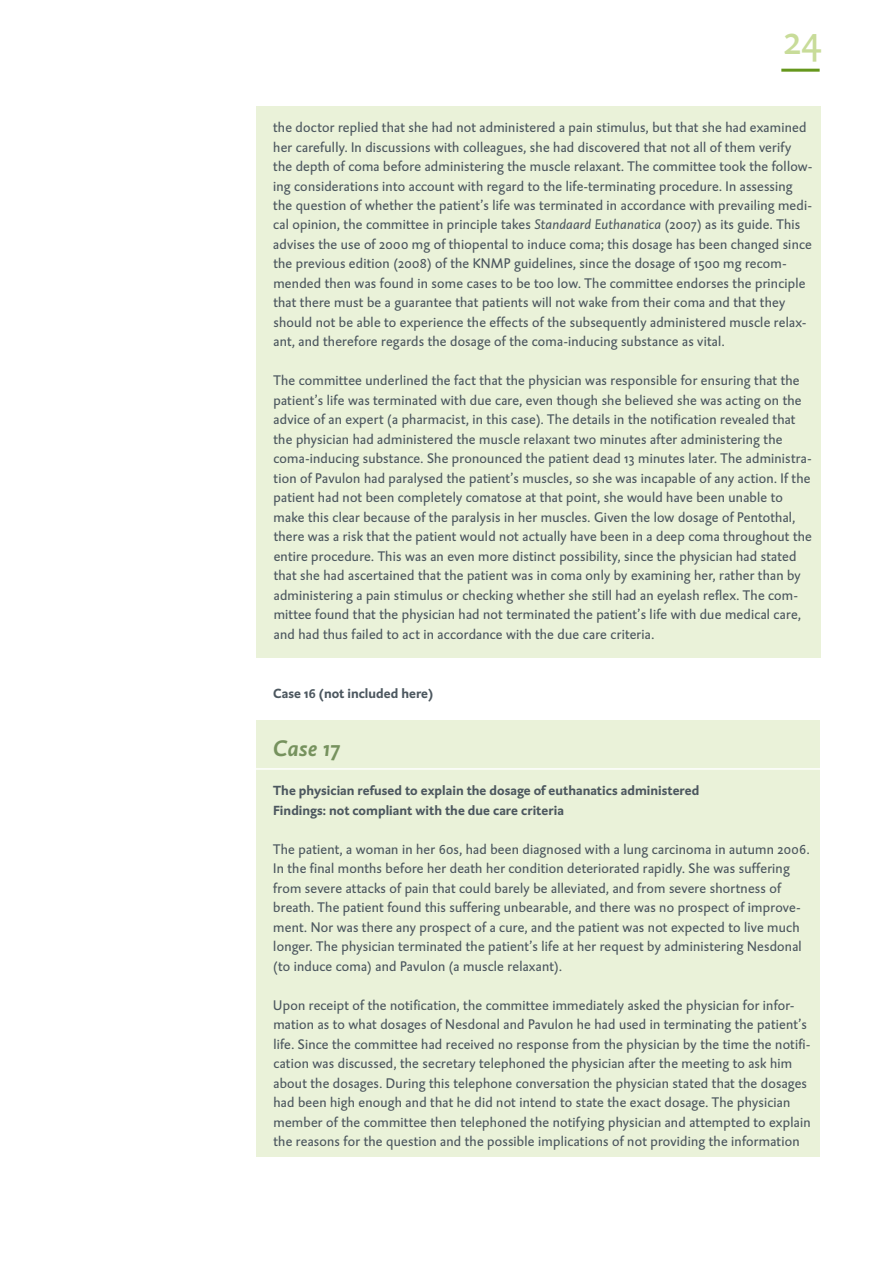
<style>
.page{position:relative;width:893px;height:1263px;background:#fff}
.page>*{position:absolute;margin:0;border:0;box-sizing:border-box;transform-origin:0 0}
.t1{font:42px "DTL Caspari ST";color:#c8dc99}
.t2{font:italic 700 22.5px "DTL Caspari ST";letter-spacing:.015em;color:#76925e}
.t3{font:14.25px/19.5px "DTL Caspari ST";letter-spacing:.015em;color:#4c575f}
.t4{font:700 13.5px/19.5px "DTL Caspari ST";color:#4c575f}
.s1{font-style:italic}
</style>
<div class="page">
<hr style="left:781px;top:69px;width:39px;height:3px;background:#65971c">
<div style="left:256px;top:106px;width:565px;height:552px;background:#eaf2d9"></div>
<div style="left:256px;top:720px;width:564px;height:437px;background:#eaf2d9"></div>
<hr style="left:250px;top:768px;width:578px;height:2px;background:#fff">
<h1 class="t1" style="left:783px;top:14px;width:41px">24</h1>
<p class="t3" style="left:273px;top:117px;width:541px">the doctor replied that she had not administered a pain stimulus, but that she had examined her carefully. In discussions with colleagues, she had discovered that not all of them verify the depth of coma before administering the muscle relaxant. The committee took the follow&shy;ing considerations into account with regard to the life-terminating procedure. In assessing the question of whether the patient’s life was terminated in accordance with prevailing medi&shy;cal opinion, the committee in principle takes <span class="s1">Standaard Euthanatica</span> (2007) as its guide. This advises the use of 2000 mg of thiopental to induce coma; this dosage has been changed since the previous edition (2008) of the KNMP guidelines, since the dosage of 1500 mg recom&shy;mended then was found in some cases to be too low. The committee endorses the principle that there must be a guarantee that patients will not wake from their coma and that they should not be able to experience the effects of the subsequently administered muscle relax&shy;ant, and therefore regards the dosage of the coma-inducing substance as vital.</p>
<p class="t3" style="left:273px;top:371px;width:540px">The committee underlined the fact that the physician was responsible for ensuring that the patient’s life was terminated with due care, even though she believed she was acting on the advice of an expert (a pharmacist, in this case). The details in the notification revealed that the physician had administered the muscle relaxant two minutes after administering the coma-inducing substance. She pronounced the patient dead 13 minutes later. The administra&shy;tion of Pavulon had paralysed the patient’s muscles, so she was incapable of any action. If the patient had not been completely comatose at that point, she would have been unable to make this clear because of the paralysis in her muscles. Given the low dosage of Pentothal, there was a risk that the patient would not actually have been in a deep coma throughout the entire procedure. This was an even more distinct possibility, since the physician had stated that she had ascertained that the patient was in coma only by examining her, rather than by administering a pain stimulus or checking whether she still had an eyelash reflex. The com&shy;mittee found that the physician had not terminated the patient’s life with due medical care, and had thus failed to act in accordance with the due care criteria.</p>
<p class="t4" style="left:273px;top:683px;width:162px">Case 16 (not included here)</p>
<h2 class="t2" style="left:273px;top:734px;width:69px">Case 17</h2>
<p class="t4" style="left:273px;top:780px;width:428px">The physician refused to explain the dosage of euthanatics administered<br>Findings: not compliant with the due care criteria</p>
<p class="t3" style="left:273px;top:839px;width:538px">The patient, a woman in her 60s, had been diagnosed with a lung carcinoma in autumn 2006.<br>In the final months before her death her condition deteriorated rapidly. She was suffering from severe attacks of pain that could barely be alleviated, and from severe shortness of breath. The patient found this suffering unbearable, and there was no prospect of improve&shy;ment. Nor was there any prospect of a cure, and the patient was not expected to live much longer. The physician terminated the patient’s life at her request by administering Nesdonal (to induce coma) and Pavulon (a muscle relaxant).</p>
<p class="t3" style="left:273px;top:995px;width:539px">Upon receipt of the notification, the committee immediately asked the physician for infor&shy;mation as to what dosages of Nesdonal and Pavulon he had used in terminating the patient’s life. Since the committee had received no response from the physician by the time the notifi&shy;cation was discussed, the secretary telephoned the physician after the meeting to ask him about the dosages. During this telephone conversation the physician stated that the dosages had been high enough and that he did not intend to state the exact dosage. The physician member of the committee then telephoned the notifying physician and attempted to explain the reasons for the question and the possible implications of not providing the information</p>
</div>
